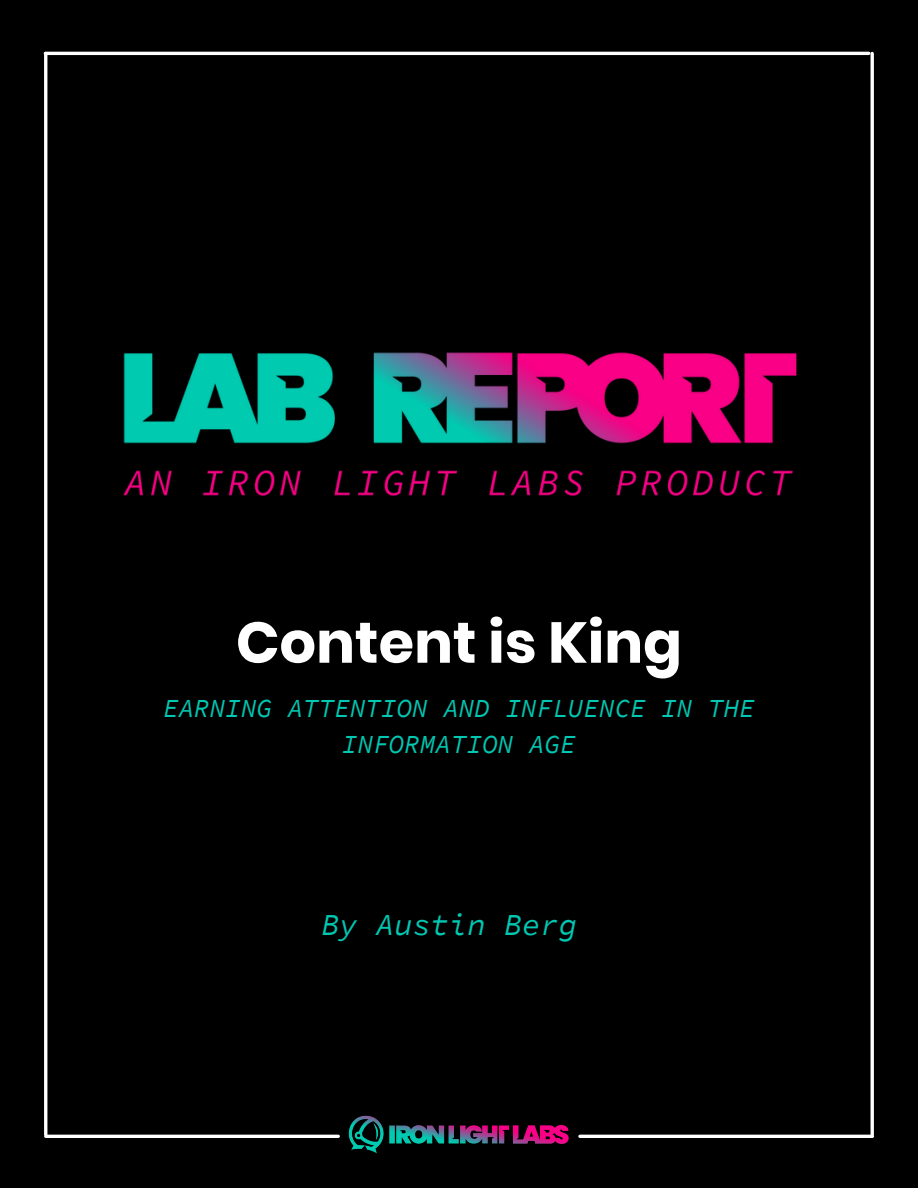
<style>
.page{position:relative;width:918px;height:1188px;background:#000}
.page>*{position:absolute;margin:0;border:0;box-sizing:border-box;transform-origin:0 0}
.t1{font:700 57.45px "Poppins";color:#fff}
.t2{font:italic 30.45px "Source Code Pro";color:#00c8b2}
.t3{font:italic 25.95px/36.3px "Source Code Pro";color:#00c8b2;text-align:center}
</style>
<div class="page">
<hr style="left:44px;top:53px;width:3px;height:1082px;background:#fff">
<hr style="left:871px;top:53px;width:3px;height:1082px;background:#fff">
<hr style="left:45px;top:52px;width:824px;height:3px;background:#fff">
<img style="left:348px;top:1115px;width:221px;height:39px">
<hr style="left:46px;top:1135px;width:292px;height:3px;background:#fff">
<hr style="left:580px;top:1135px;width:292px;height:3px;background:#fff">
<img style="left:44px;top:300px;width:830px;height:250px">
<h1 class="t1" style="left:236px;top:602px;width:448px">Content is King</h1>
<p class="t3" style="left:163px;top:690px;width:593px">EARNING ATTENTION AND INFLUENCE IN THE<br>INFORMATION AGE</p>
<p class="t2" style="left:321px;top:905px;width:257px">By Austin Berg</p>
</div>
